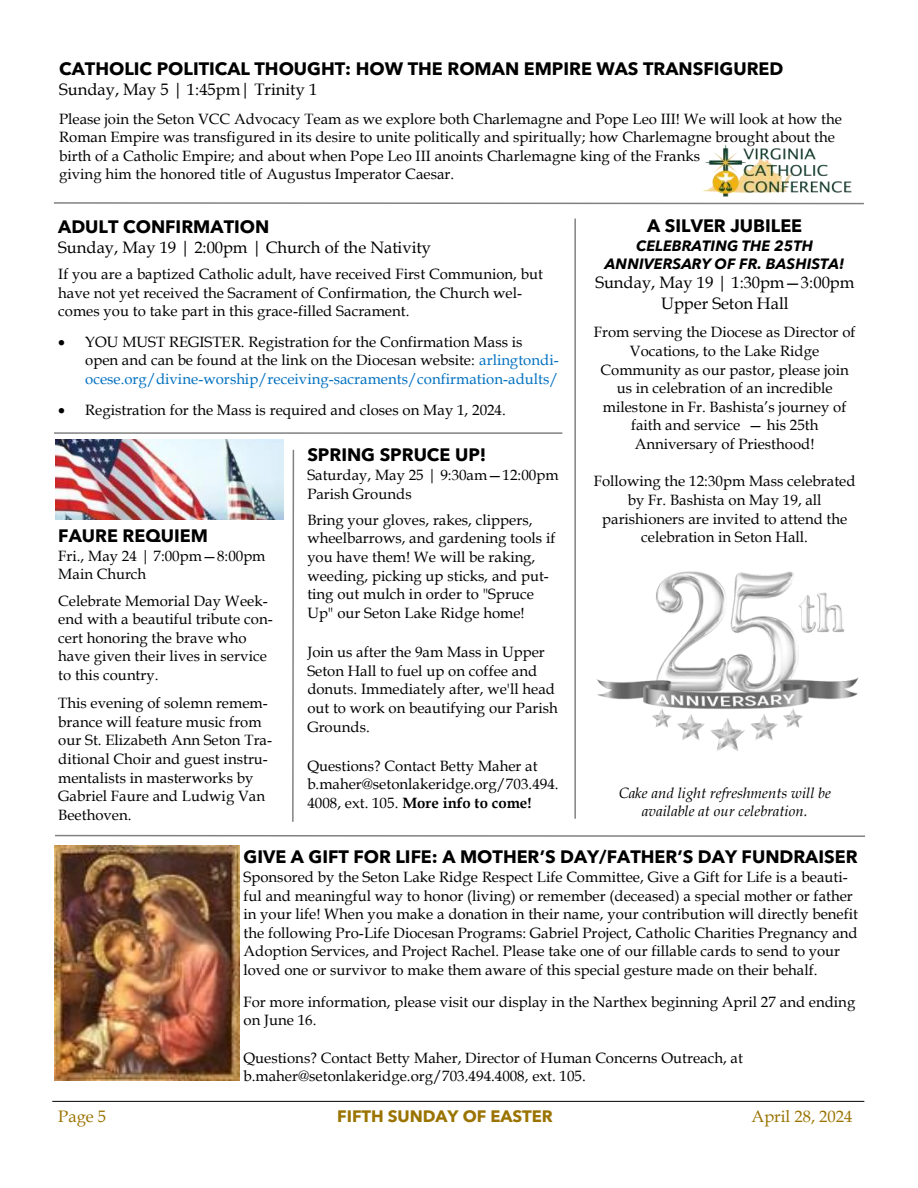
<style>
.page{position:relative;width:918px;height:1188px;background:#fff}
.page>*{position:absolute;margin:0;border:0;box-sizing:border-box;transform-origin:0 0}
.t1{font:700 18px "Avenir Next LT Pro";color:#000}
.t2{font:16.5px "Book Antiqua";color:#000}
.t3{font:700 16.5px "Avenir Next LT Pro";color:#9a7300}
.t4{font:16.5px "Book Antiqua";color:#9a7300}
.t5{font:15px/18.6px "Book Antiqua";color:#000}
.t6{font:italic 15px/18px "Book Antiqua";color:#000;text-align:center}
.t7{font:italic 700 15px/18px "Avenir Next LT Pro";color:#000;text-align:center}
.s1{color:#0070c0}
.s2{font-weight:700}
</style>
<div class="page">
<hr style="left:52px;top:1101px;width:812px;height:1px;background:#000">
<hr style="left:574px;top:219px;width:2px;height:600px;background:#000;opacity:.5">
<svg style="left:53px;top:202px;width:811px;height:3px"></svg>
<img style="left:703px;top:144px;width:149px;height:53px">
<img style="left:55px;top:440px;width:228px;height:79px">
<svg style="left:292px;top:449px;width:3px;height:373px"></svg>
<hr style="left:54px;top:432px;width:508px;height:2px;background:#000;opacity:.5">
<img style="left:596px;top:571px;width:263px;height:180px">
<svg style="left:55px;top:834px;width:810px;height:3px"></svg>
<img style="left:54px;top:846px;width:185px;height:235px">
<p class="t1" style="left:59px;top:58px;width:726px">CATHOLIC POLITICAL THOUGHT: HOW THE ROMAN EMPIRE WAS TRANSFIGURED</p>
<p class="t2" style="left:59px;top:80px;width:260px">Sunday, May 5 | 1:45pm| Trinity 1</p>
<p class="t5" style="left:59px;top:109px;width:784px">Please join the Seton VCC Advocacy Team as we explore both Charlemagne and Pope Leo III! We will look at how the<br>Roman Empire was transfigured in its desire to unite politically and spiritually; how Charlemagne brought about the birth of a Catholic Empire; and about when Pope Leo III anoints Charlemagne king of the Franks</p>
<p class="t5" style="left:59px;top:165px;width:397px">giving him the honored title of Augustus Imperator Caesar.</p>
<p class="t1" style="left:647px;top:215px;width:157px">A SILVER JUBILEE</p>
<p class="t7" style="left:605px;top:237px;width:241px">CELEBRATING THE 25TH<br>ANNIVERSARY OF FR. BASHISTA!</p>
<p class="t2" style="left:595px;top:273px;width:261px">Sunday, May 19 | 1:30pm—3:00pm</p>
<p class="t2" style="left:661px;top:294px;width:129px">Upper Seton Hall</p>
<p class="t5" style="left:594px;top:323px;width:263px;text-align:center">From serving the Diocese as Director of Vocations, to the Lake Ridge Community as our pastor, please join us in celebration of an incredible milestone in Fr. Bashista’s journey of faith and service — his 25th</p>
<p class="t5" style="left:635px;top:435px;width:181px">Anniversary of Priesthood!</p>
<p class="t5" style="left:594px;top:472px;width:263px;text-align:center">Following the 12:30pm Mass celebrated by Fr. Bashista on May 19, all parishioners are invited to attend the celebration in Seton Hall.</p>
<p class="t1" style="left:58px;top:216px;width:213px">ADULT CONFIRMATION</p>
<p class="t2" style="left:58px;top:238px;width:374px">Sunday, May 19 | 2:00pm | Church of the Nativity</p>
<p class="t5" style="left:58px;top:265px;width:486px">If you are a baptized Catholic adult, have received First Communion, but have not yet received the Sacrament of Confirmation, the Church wel&shy;comes you to take part in this grace-filled Sacrament.</p>
<p class="t5" style="left:85px;top:333px;width:475px;text-indent:-27px">• YOU MUST REGISTER. Registration for the Confirmation Mass is open and can be found at the link on the Diocesan website: <span class="s1">arlingtondi&shy;ocese.org/divine-worship/receiving-sacraments/confirmation-adults/</span></p>
<p class="t5" style="left:58px;top:401px;width:449px">• Registration for the Mass is required and closes on May 1, 2024.</p>
<p class="t1" style="left:307px;top:444px;width:180px">SPRING SPRUCE UP!</p>
<p class="t5" style="left:307px;top:466px;width:253px">Saturday, May 25 | 9:30am—12:00pm</p>
<p class="t5" style="left:307px;top:485px;width:106px">Parish Grounds</p>
<p class="t5" style="left:307px;top:511px;width:250px">Bring your gloves, rakes, clippers, wheelbarrows, and gardening tools if you have them! We will be raking, weeding, picking up sticks, and put&shy;ting out mulch in order to "Spruce Up" our Seton Lake Ridge home!</p>
<p class="t5" style="left:307px;top:643px;width:252px">Join us after the 9am Mass in Upper<br>Seton Hall to fuel up on coffee and donuts. Immediately after, we'll head out to work on beautifying our Parish<br>Grounds.</p>
<p class="t5" style="left:307px;top:757px;width:253px">Questions? Contact Betty Maher at b.maher@setonlakeridge.org/703.494.<br>4008, ext. 105. <span class="s2">More info to come!</span></p>
<p class="t1" style="left:58px;top:525px;width:151px">FAURE REQUIEM</p>
<p class="t5" style="left:58px;top:547px;width:209px">Fri., May 24 | 7:00pm—8:00pm</p>
<p class="t5" style="left:58px;top:565px;width:89px">Main Church</p>
<p class="t5" style="left:58px;top:591px;width:216px">Celebrate Memorial Day Week&shy;end with a beautiful tribute con&shy;cert honoring the brave who have given their lives in service to this country.</p>
<p class="t5" style="left:58px;top:694px;width:215px">This evening of solemn remem&shy;brance will feature music from our St. Elizabeth Ann Seton Tra&shy;ditional Choir and guest instru&shy;mentalists in masterworks by<br>Gabriel Faure and Ludwig Van<br>Beethoven.</p>
<p class="t6" style="left:619px;top:784px;width:214px">Cake and light refreshments will be available at our celebration.</p>
<p class="t1" style="left:244px;top:846px;width:616px">GIVE A GIFT FOR LIFE: A MOTHER’S DAY/FATHER’S DAY FUNDRAISER</p>
<p class="t5" style="left:244px;top:868px;width:616px">Sponsored by the Seton Lake Ridge Respect Life Committee, Give a Gift for Life is a beauti&shy;ful and meaningful way to honor (living) or remember (deceased) a special mother or father in your life! When you make a donation in their name, your contribution will directly benefit the following Pro-Life Diocesan Programs: Gabriel Project, Catholic Charities Pregnancy and Adoption Services, and Project Rachel. Please take one of our fillable cards to send to your loved one or survivor to make them aware of this special gesture made on their behalf.</p>
<p class="t5" style="left:244px;top:993px;width:613px">For more information, please visit our display in the Narthex beginning April 27 and ending on June 16.</p>
<p class="t5" style="left:244px;top:1049px;width:501px">Questions? Contact Betty Maher, Director of Human Concerns Outreach, at b.maher@setonlakeridge.org/703.494.4008, ext. 105.</p>
<p class="t4" style="left:58px;top:1107px;width:49px">Page 5</p>
<p class="t3" style="left:337px;top:1106px;width:217px">FIFTH SUNDAY OF EASTER</p>
<p class="t4" style="left:751px;top:1107px;width:102px">April 28, 2024</p>
</div>
